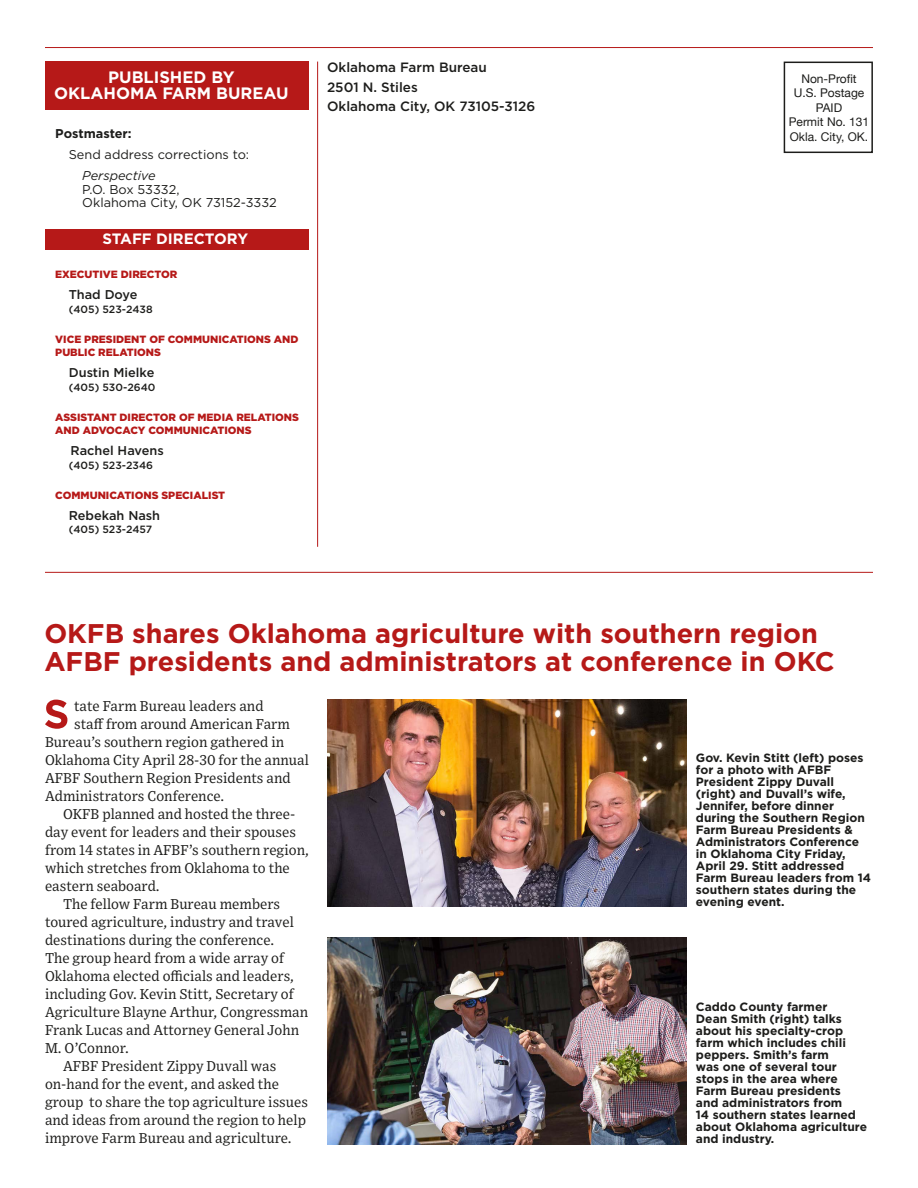
<style>
.page{position:relative;width:918px;height:1188px;background:#fff}
.page>*{position:absolute;margin:0;border:0;box-sizing:border-box;transform-origin:0 0}
.Headline_-_Gotham{font:700 27px/28.5px "Gotham";color:#b61918}
.t1{font:700 16.5px/16.5px "Gotham";color:#fff;text-align:center}
.t2{font:700 15px "Gotham";color:#fff}
.Body_Text_-_Exchange{font:14.25px/18px "Exchange";color:#1d1d1b}
.t3{font:500 13.5px "Gotham";color:#1d1d1b}
.t4{font:12.75px "Gotham";color:#1d1d1b}
.t5{font:500 12.75px "Gotham";color:#1d1d1b}
.t6{font:700 12.75px "Gotham";color:#1d1d1b}
.t7{font:italic 12.75px "Gotham";color:#1d1d1b}
.t8{font:700 12px/12px "Gotham";color:#1d1d1b}
.t9{font:12px "Helvetica Neue";color:#1d1d1b}
.t10{font:900 10.5px/13.5px "Gotham";color:#b61918}
.t11{font:500 10.5px "Gotham";color:#1d1d1b}
</style>
<div class="page">
<svg style="left:45px;top:700px;width:22px;height:29px"></svg>
<img style="left:327px;top:700px;width:360px;height:206px">
<img style="left:327px;top:937px;width:360px;height:207px">
<div style="left:45px;top:62px;width:264px;height:48px;background:#b61918"></div>
<div style="left:45px;top:229px;width:264px;height:21px;background:#b61918"></div>
<hr style="left:45px;top:47px;width:828px;height:1px;background:#b61918">
<hr style="left:317px;top:62px;width:1px;height:485px;background:#b61918">
<hr style="left:45px;top:572px;width:828px;height:1px;background:#b61918">
<div style="left:784px;top:62px;width:89px;height:91px;border:2px solid #1d1d1b"></div>
<p class="t1" style="left:54px;top:68px;width:236px">PUBLISHED BY<br>OKLAHOMA FARM BUREAU</p>
<p class="t6" style="left:55px;top:125px;width:78px">Postmaster:</p>
<p class="t4" style="left:69px;top:147px;width:182px">Send address corrections to:</p>
<p class="t7" style="left:82px;top:168px;width:75px">Perspective</p>
<p class="t4" style="left:82px;top:181px;width:99px">P.O. Box 53332,</p>
<p class="t4" style="left:82px;top:195px;width:196px">Oklahoma City, OK 73152-3332</p>
<p class="t2" style="left:102px;top:229px;width:147px">STAFF DIRECTORY</p>
<p class="t10" style="left:55px;top:268px;width:124px">EXECUTIVE DIRECTOR</p>
<p class="t5" style="left:69px;top:286px;width:70px">Thad Doye</p>
<p class="t11" style="left:69px;top:302px;width:85px">(405) 523-2438</p>
<p class="t10" style="left:55px;top:332px;width:245px">VICE PRESIDENT OF COMMUNICATIONS AND<br>PUBLIC RELATIONS</p>
<p class="t5" style="left:69px;top:364px;width:87px">Dustin Mielke</p>
<p class="t11" style="left:69px;top:380px;width:88px">(405) 530-2640</p>
<p class="t10" style="left:55px;top:410px;width:245px">ASSISTANT DIRECTOR OF MEDIA RELATIONS<br>AND ADVOCACY COMMUNICATIONS</p>
<p class="t5" style="left:71px;top:442px;width:95px">Rachel Havens</p>
<p class="t11" style="left:69px;top:458px;width:86px">(405) 523-2346</p>
<p class="t10" style="left:55px;top:488px;width:171px">COMMUNICATIONS SPECIALIST</p>
<p class="t5" style="left:69px;top:507px;width:93px">Rebekah Nash</p>
<p class="t11" style="left:69px;top:523px;width:85px">(405) 523-2457</p>
<p class="t3" style="left:327px;top:59px;width:161px">Oklahoma Farm Bureau</p>
<p class="t3" style="left:327px;top:78px;width:92px">2501 N. Stiles</p>
<p class="t3" style="left:327px;top:98px;width:210px">Oklahoma City, OK 73105-3126</p>
<p class="t9" style="left:801px;top:70px;width:57px">Non-Profit</p>
<p class="t9" style="left:794px;top:85px;width:72px">U.S. Postage</p>
<p class="t9" style="left:816px;top:99px;width:28px">PAID</p>
<p class="t9" style="left:789px;top:113px;width:82px">Permit No. 131</p>
<p class="t9" style="left:790px;top:128px;width:80px">Okla. City, OK.</p>
<p class="Headline_-_Gotham" style="left:44px;top:619px;width:792px">OKFB shares Oklahoma agriculture with southern region<br>AFBF presidents and administrators at conference in OKC</p>
<p class="Body_Text_-_Exchange" style="left:74px;top:696px;width:191px">tate Farm Bureau leaders and</p>
<p class="Body_Text_-_Exchange" style="left:74px;top:714px;width:217px">staff from around American Farm</p>
<p class="Body_Text_-_Exchange" style="left:45px;top:732px;width:241px">Bureau’s southern region gathered in</p>
<p class="Body_Text_-_Exchange" style="left:45px;top:750px;width:266px">Oklahoma City April 28-30 for the annual</p>
<p class="Body_Text_-_Exchange" style="left:45px;top:768px;width:247px">AFBF Southern Region Presidents and</p>
<p class="Body_Text_-_Exchange" style="left:45px;top:786px;width:181px">Administrators Conference.</p>
<p class="Body_Text_-_Exchange" style="left:45px;top:804px;width:265px;text-indent:18px">OKFB planned and hosted the three&shy;day event for leaders and their spouses from 14 states in AFBF’s southern region, which stretches from Oklahoma to the eastern seaboard.</p>
<p class="Body_Text_-_Exchange" style="left:45px;top:894px;width:265px;text-indent:18px">The fellow Farm Bureau members toured agriculture, industry and travel destinations during the conference.<br>The group heard from a wide array of Oklahoma elected officials and leaders, including Gov. Kevin Stitt, Secretary of Agriculture Blayne Arthur, Congressman Frank Lucas and Attorney General John M. O’Connor.</p>
<p class="Body_Text_-_Exchange" style="left:45px;top:1056px;width:265px;text-indent:18px">AFBF President Zippy Duvall was on-hand for the event, and asked the group to share the top agriculture issues and ideas from around the region to help improve Farm Bureau and agriculture.</p>
<p class="t8" style="left:696px;top:752px;width:177px">Gov. Kevin Stitt (left) poses for a photo with AFBF<br>President Zippy Duvall (right) and Duvall’s wife,<br>Jennifer, before dinner during the Southern Region<br>Farm Bureau Presidents &amp;<br>Administrators Conference in Oklahoma City Friday,<br>April 29. Stitt addressed<br>Farm Bureau leaders from 14 southern states during the evening event.</p>
<p class="t8" style="left:696px;top:1001px;width:173px">Caddo County farmer<br>Dean Smith (right) talks about his specialty-crop farm which includes chili peppers. Smith’s farm<br>was one of several tour stops in the area where<br>Farm Bureau presidents<br>and administrators from<br>14 southern states learned about Oklahoma agriculture and industry.</p>
</div>
